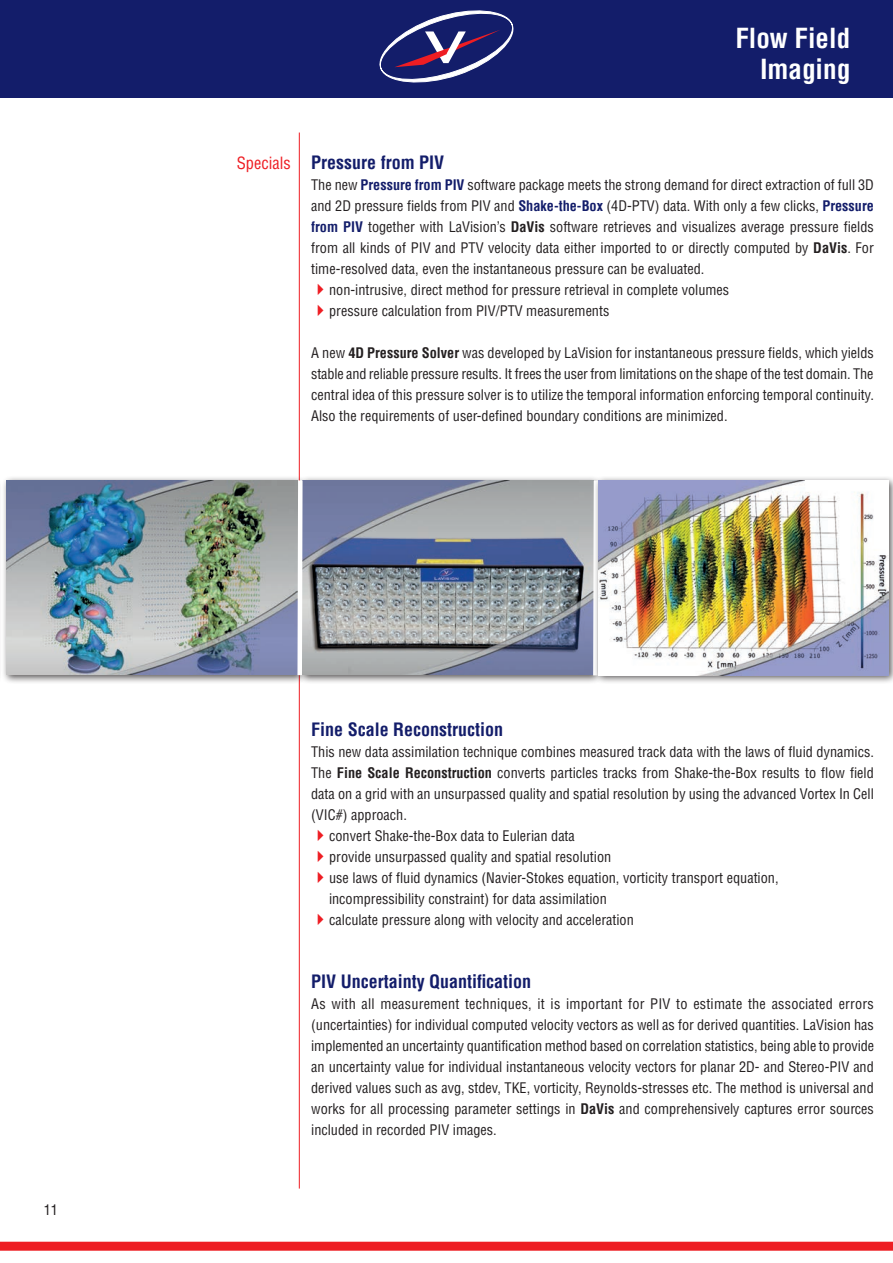
<style>
.page{position:relative;width:893px;height:1263px;background:#fff}
.page>*{position:absolute;margin:0;border:0;box-sizing:border-box;transform-origin:0 0}
.t1{font:700 condensed 27px/31.5px "Helvetica";color:#fff;text-align:right}
.t2{font:700 condensed 18px "Helvetica";color:#131d6a}
.t3{font:condensed 16.5px "Helvetica";color:#ee1d23}
.t4{font:condensed 14.25px/21px "Helvetica";color:#231f20;text-align:justify}
.s1{font-weight:700;color:#131d6a}
.s2{font-weight:700}
.s3{color:#ee1d23}
</style>
<div class="page">
<div style="left:0;top:0;width:893px;height:97px;background:#131d6a"></div>
<hr style="left:299px;top:133px;width:1px;height:1055px;background:#ee1d23">
<div style="left:0;top:1242px;width:893px;height:9px;background:#ee1d23"></div>
<svg style="left:380px;top:11px;width:133px;height:71px"></svg>
<div style="left:2px;top:476px;width:304px;height:208px;background:#231f20;opacity:.75"></div>
<img style="left:6px;top:480px;width:289px;height:195px">
<div style="left:298px;top:476px;width:305px;height:208px;background:#231f20;opacity:.75"></div>
<img style="left:305px;top:480px;width:286px;height:195px">
<svg style="left:295px;top:476px;width:10px;height:204px"></svg>
<svg style="left:591px;top:476px;width:2px;height:204px"></svg>
<div style="left:593px;top:476px;width:300px;height:208px;background:#231f20;opacity:.75"></div>
<img style="left:598px;top:481px;width:291px;height:194px">
<p class="t4" style="left:44px;top:1199px;width:16px">11</p>
<h1 class="t1" style="left:735px;top:22px;width:116px">Flow Field<br>Imaging</h1>
<p class="t3" style="left:237px;top:153px;width:56px">Specials</p>
<p class="t2" style="left:311px;top:151px;width:135px">Pressure from PIV</p>
<p class="t4" style="left:311px;top:174px;width:564px">The new <span class="s1">Pressure from PIV</span> software package meets the strong demand for direct extraction of full 3D and 2D pressure fields from PIV and <span class="s1">Shake-the-Box</span> (4D-PTV) data. With only a few clicks, <span class="s1">Pressure from PIV</span> together with LaVision’s <span class="s2">DaVis</span> software retrieves and visualizes average pressure fields from all kinds of PIV and PTV velocity data either imported to or directly computed by <span class="s2">DaVis</span>. For time-resolved data, even the instantaneous pressure can be evaluated.</p>
<p class="t4" style="left:311px;top:279px;width:420px"><span class="s3">✔</span>non-intrusive, direct method for pressure retrieval in complete volumes</p>
<p class="t4" style="left:311px;top:300px;width:300px"><span class="s3">✔</span>pressure calculation from PIV/PTV measurements</p>
<p class="t4" style="left:311px;top:342px;width:564px">A new <span class="s2">4D Pressure Solver</span> was developed by LaVision for instantaneous pressure fields, which yields stable and reliable pressure results. It frees the user from limitations on the shape of the test domain. The central idea of this pressure solver is to utilize the temporal information enforcing temporal continuity.<br>Also the requirements of user-defined boundary conditions are minimized.</p>
<p class="t2" style="left:311px;top:718px;width:193px">Fine Scale Reconstruction</p>
<p class="t4" style="left:311px;top:741px;width:564px">This new data assimilation technique combines measured track data with the laws of fluid dynamics.<br>The <span class="s2">Fine Scale Reconstruction</span> converts particles tracks from Shake-the-Box results to flow field data on a grid with an unsurpassed quality and spatial resolution by using the advanced Vortex In Cell (VIC#) approach.</p>
<p class="t4" style="left:311px;top:825px;width:265px"><span class="s3">✔</span>convert Shake-the-Box data to Eulerian data</p>
<p class="t4" style="left:311px;top:846px;width:302px"><span class="s3">✔</span>provide unsurpassed quality and spatial resolution</p>
<p class="t4" style="left:329px;top:867px;width:451px;text-indent:-18px"><span class="s3">✔</span>use laws of fluid dynamics (Navier-Stokes equation, vorticity transport equation, incompressibility constraint) for data assimilation</p>
<p class="t4" style="left:311px;top:909px;width:324px"><span class="s3">✔</span>calculate pressure along with velocity and acceleration</p>
<p class="t2" style="left:311px;top:970px;width:222px">PIV Uncertainty Quantification</p>
<p class="t4" style="left:311px;top:993px;width:564px">As with all measurement techniques, it is important for PIV to estimate the associated errors (uncertainties) for individual computed velocity vectors as well as for derived quantities. LaVision has implemented an uncertainty quantification method based on correlation statistics, being able to provide an uncertainty value for individual instantaneous velocity vectors for planar 2D- and Stereo-PIV and derived values such as avg, stdev, TKE, vorticity, Reynolds-stresses etc. The method is universal and works for all processing parameter settings in <span class="s2">DaVis</span> and comprehensively captures error sources included in recorded PIV images.</p>
</div>
